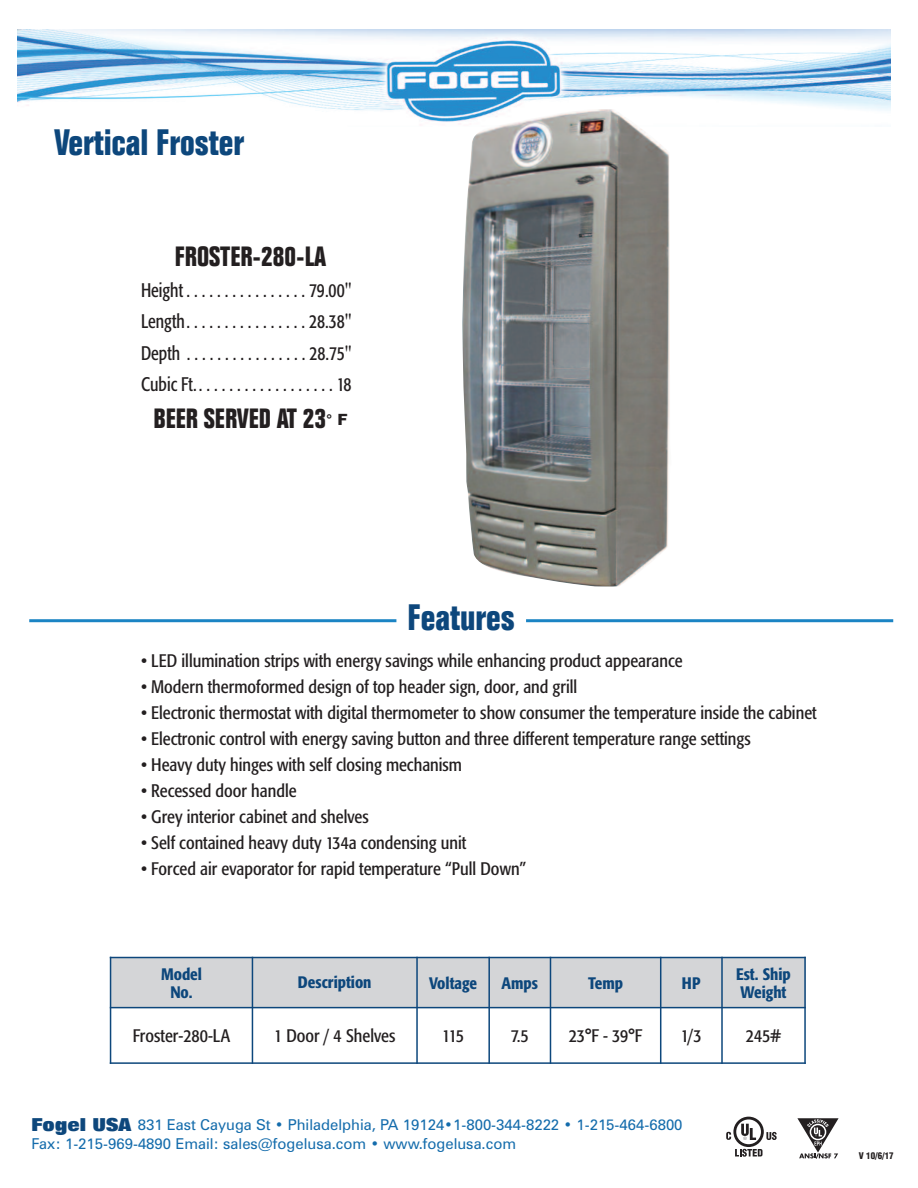
<style>
.page{position:relative;width:918px;height:1188px;background:#fff}
.page>*{position:absolute;margin:0;border:0;box-sizing:border-box;transform-origin:0 0}
.t1{font:700 condensed 36px "Folio";color:#0d477c}
.t2{font:700 condensed 27.3px "Folio";color:#231f20}
.t3{font:condensed 19.5px/31.2px "Formata";color:#231f20;text-align:justify;scale:.9 1}
.t4{font:condensed 18px "Formata";color:#231f20}
.t5{font:500 condensed 16.5px/18px "Formata";color:#0d477c;text-align:center}
.t6{font:15px/18.6px "Zurich BT";color:#146cac}
.t7{font:900 condensed 9px "Helvetica";color:#231f20}
.s1{font-stretch:normal;font-size:15.6px}
.s2{font-family:"Folio";font-weight:800;font-size:18px;color:#0d477c}
</style>
<div class="page">
<hr style="left:29px;top:619px;width:367px;height:3px;background:#1b84c4">
<img style="left:18px;top:29px;width:873px;height:95px">
<hr style="left:526px;top:619px;width:367px;height:3px;background:#1b84c4">
<img style="left:462px;top:109px;width:210px;height:478px">
<svg style="left:726px;top:1116px;width:51px;height:41px"></svg>
<svg style="left:797px;top:1118px;width:42px;height:41px"></svg>
<div style="left:110px;top:957px;width:142px;height:51px;background:#d4d5d7"></div>
<div style="left:252px;top:957px;width:165px;height:51px;background:#d4d5d7"></div>
<div style="left:417px;top:957px;width:72px;height:51px;background:#d4d5d7"></div>
<div style="left:489px;top:957px;width:61px;height:51px;background:#d4d5d7"></div>
<div style="left:550px;top:957px;width:111px;height:51px;background:#d4d5d7"></div>
<div style="left:661px;top:957px;width:61px;height:51px;background:#d4d5d7"></div>
<div style="left:722px;top:957px;width:84px;height:51px;background:#d4d5d7"></div>
<hr style="left:110px;top:957px;width:1px;height:107px;background:#0d477c">
<hr style="left:252px;top:957px;width:1px;height:107px;background:#0d477c">
<hr style="left:416px;top:957px;width:2px;height:107px;background:#0d477c">
<hr style="left:488px;top:957px;width:2px;height:107px;background:#0d477c">
<hr style="left:550px;top:957px;width:1px;height:107px;background:#0d477c">
<hr style="left:660px;top:957px;width:1px;height:107px;background:#0d477c">
<hr style="left:721px;top:957px;width:2px;height:107px;background:#0d477c">
<hr style="left:804px;top:957px;width:2px;height:107px;background:#0d477c">
<hr style="left:110px;top:957px;width:696px;height:1px;background:#0d477c">
<hr style="left:110px;top:1007px;width:696px;height:1px;background:#0d477c">
<hr style="left:110px;top:1062px;width:696px;height:2px;background:#0d477c">
<h1 class="t1" style="left:54px;top:130px;width:192px">Vertical Froster</h1>
<h2 class="t2" style="left:175px;top:247px;width:153px">FROSTER-280-LA</h2>
<p class="t3" style="left:141px;top:276px;width:236px">Height . . . . . . . . . . . . . . . . 79.00" Length. . . . . . . . . . . . . . . . 28.38" Depth . . . . . . . . . . . . . . . . 28.75" Cubic Ft. . . . . . . . . . . . . . . . . . . 18</p>
<h2 class="t2" style="left:154px;top:409px;width:196px">BEER SERVED AT 23<span class="s1">° F</span></h2>
<h1 class="t1" style="left:408px;top:605px;width:109px">Features</h1>
<p class="t4" style="left:141px;top:653px;width:543px">• LED illumination strips with energy savings while enhancing product appearance</p>
<p class="t4" style="left:141px;top:679px;width:438px">• Modern thermoformed design of top header sign, door, and grill</p>
<p class="t4" style="left:141px;top:705px;width:677px">• Electronic thermostat with digital thermometer to show consumer the temperature inside the cabinet</p>
<p class="t4" style="left:141px;top:731px;width:611px">• Electronic control with energy saving button and three different temperature range settings</p>
<p class="t4" style="left:141px;top:757px;width:323px">• Heavy duty hinges with self closing mechanism</p>
<p class="t4" style="left:141px;top:783px;width:157px">• Recessed door handle</p>
<p class="t4" style="left:141px;top:809px;width:229px">• Grey interior cabinet and shelves</p>
<p class="t4" style="left:141px;top:835px;width:327px">• Self contained heavy duty 134a condensing unit</p>
<p class="t4" style="left:141px;top:861px;width:387px">• Forced air evaporator for rapid temperature “Pull Down”</p>
<p class="t5" style="left:161px;top:966px;width:42px">Model<br>No.</p>
<p class="t5" style="left:298px;top:974px;width:75px">Description</p>
<p class="t5" style="left:429px;top:975px;width:50px">Voltage</p>
<p class="t5" style="left:502px;top:975px;width:38px">Amps</p>
<p class="t5" style="left:588px;top:975px;width:36px">Temp</p>
<p class="t5" style="left:682px;top:975px;width:20px">HP</p>
<p class="t5" style="left:736px;top:966px;width:56px;text-align:left">Est. Ship<br>Weight</p>
<p class="t4" style="left:133px;top:1028px;width:99px">Froster-280-LA</p>
<p class="t4" style="left:274px;top:1028px;width:123px">1 Door / 4 Shelves</p>
<p class="t4" style="left:442px;top:1028px;width:24px">115</p>
<p class="t4" style="left:511px;top:1028px;width:20px">7.5</p>
<p class="t4" style="left:569px;top:1028px;width:75px">23°F - 39°F</p>
<p class="t4" style="left:681px;top:1028px;width:22px">1/3</p>
<p class="t4" style="left:746px;top:1028px;width:37px">245#</p>
<p class="t6" style="left:32px;top:1117px;width:653px"><span class="s2">Fogel USA</span> 831 East Cayuga St • Philadelphia, PA 19124•1-800-344-8222 • 1-215-464-6800<br>Fax: 1-215-969-4890 Email: sales@fogelusa.com • www.fogelusa.com</p>
<p class="t7" style="left:859px;top:1150px;width:36px">V 10/6/17</p>
</div>
